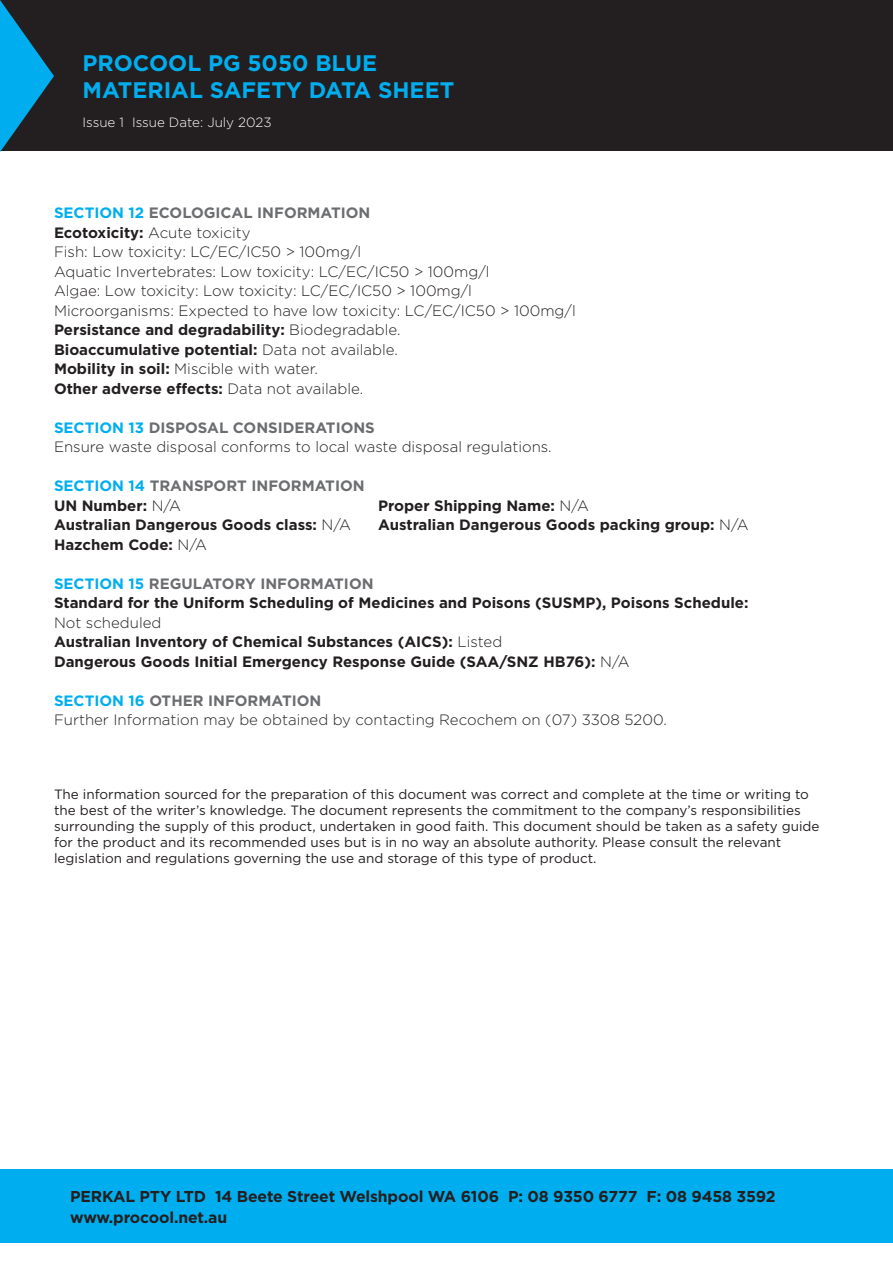
<style>
.page{position:relative;width:893px;height:1263px;background:#fff}
.page>*{position:absolute;margin:0;border:0;box-sizing:border-box;transform-origin:0 0}
.t1{font:700 22.5px/27px "Gotham";color:#00aeef}
.t2{font:700 15.75px/20.4px "Gotham";letter-spacing:-.01em;color:#231f20}
.t3{font:300 15px/19.5px "Gotham";color:#231f20}
.t4{font:700 15px/19.5px "Gotham";color:#231f20}
.t5{font:700 15px/19.5px "Gotham";color:#6c6d70}
.t6{font:13.5px/16.2px "Gotham";color:#231f20}
.t7{font:300 13.35px "Gotham";color:#fff}
.s1{font-weight:700;color:#00aeef}
.s2{font-weight:700;color:#6c6d70}
.s3{font-weight:700}
.s4{color:#00aeef}
.s5{color:#231f20}
.s6{font-weight:300;color:#231f20}
.s7{font-weight:300}
.s8{color:#6c6d70}
</style>
<div class="page">
<div style="left:0;top:1169px;width:893px;height:74px;background:#00aeef"></div>
<div style="left:0;top:0;width:893px;height:151px;background:#231f20"></div>
<svg style="left:0;top:0;width:54px;height:152px"></svg>
<h1 class="t1" style="left:82px;top:49px;width:373px">PROCOOL PG 5050 BLUE<br>MATERIAL SAFETY DATA SHEET</h1>
<p class="t7" style="left:82px;top:114px;width:191px">Issue 1 Issue Date: July 2023</p>
<p class="t3" style="left:54px;top:203px;width:523px"><span class="s1">SECTION 12</span> <span class="s2">ECOLOGICAL INFORMATION<br></span><span class="s3">Ecotoxicity:</span> Acute toxicity<br>Fish: Low toxicity: LC/EC/IC50 &gt; 100mg/l<br>Aquatic Invertebrates: Low toxicity: LC/EC/IC50 &gt; 100mg/l<br>Algae: Low toxicity: Low toxicity: LC/EC/IC50 &gt; 100mg/l Microorganisms: Expected to have low toxicity: LC/EC/IC50 &gt; 100mg/l <span class="s3">Persistance and degradability:</span> Biodegradable.<br><span class="s3">Bioaccumulative potential:</span> Data not available.<br><span class="s3">Mobility in soil:</span> Miscible with water.<br><span class="s3">Other adverse effects:</span> Data not available.</p>
<p class="t3" style="left:54px;top:417px;width:499px"><span class="s1">SECTION 13</span> <span class="s2">DISPOSAL CONSIDERATIONS<br></span>Ensure waste disposal conforms to local waste disposal regulations.</p>
<p class="t5" style="left:54px;top:476px;width:312px"><span class="s4">SECTION 14</span> TRANSPORT INFORMATION<br><span class="s5">UN Number:</span> <span class="s6">N/A</span></p>
<p class="t4" style="left:378px;top:496px;width:212px">Proper Shipping Name: <span class="s7">N/A</span></p>
<p class="t4" style="left:54px;top:515px;width:298px">Australian Dangerous Goods class: <span class="s7">N/A</span></p>
<p class="t4" style="left:378px;top:515px;width:372px">Australian Dangerous Goods packing group: <span class="s7">N/A</span></p>
<p class="t4" style="left:54px;top:535px;width:154px">Hazchem Code: <span class="s7">N/A</span></p>
<p class="t4" style="left:54px;top:574px;width:696px"><span class="s4">SECTION 15</span> <span class="s8">REGULATORY INFORMATION<br></span>Standard for the Uniform Scheduling of Medicines and Poisons (SUSMP), Poisons Schedule:</p>
<p class="t4" style="left:54px;top:613px;width:577px"><span class="s7">Not scheduled<br></span>Australian Inventory of Chemical Substances (AICS): <span class="s7">Listed<br></span>Dangerous Goods Initial Emergency Response Guide (SAA/SNZ HB76): <span class="s7">N/A</span></p>
<p class="t3" style="left:54px;top:690px;width:614px"><span class="s1">SECTION 16</span> <span class="s2">OTHER INFORMATION<br></span>Further Information may be obtained by contacting Recochem on (07) 3308 5200.</p>
<p class="t6" style="left:54px;top:785px;width:767px">The information sourced for the preparation of this document was correct and complete at the time or writing to the best of the writer’s knowledge. The document represents the commitment to the company’s responsibilities surrounding the supply of this product, undertaken in good faith. This document should be taken as a safety guide for the product and its recommended uses but is in no way an absolute authority. Please consult the relevant legislation and regulations governing the use and storage of this type of product.</p>
<p class="t2" style="left:70px;top:1186px;width:707px">PERKAL PTY LTD 14 Beete Street Welshpool WA 6106 P: 08 9350 6777 F: 08 9458 3592 www.procool.net.au</p>
</div>
